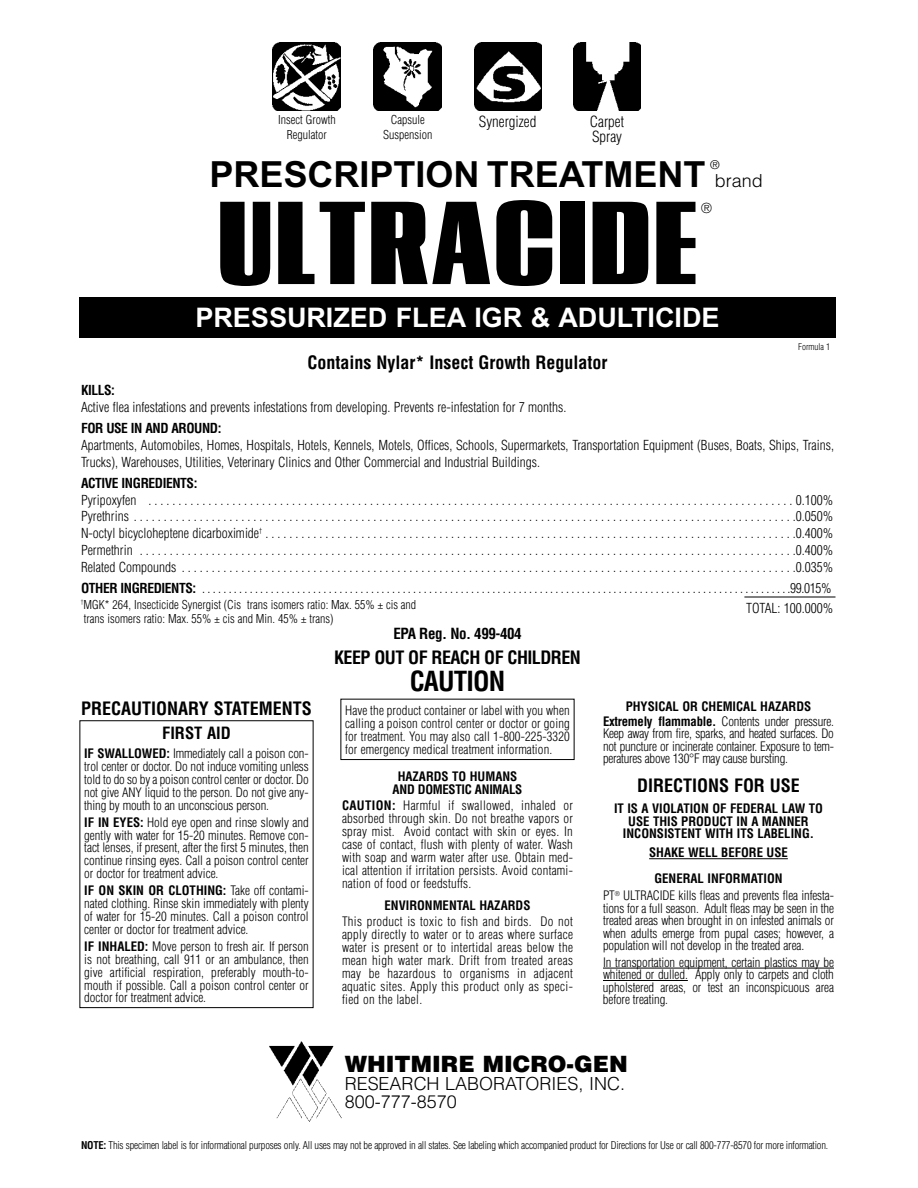
<style>
.page{position:relative;width:918px;height:1188px;background:#fff}
.page>*{position:absolute;margin:0;border:0;box-sizing:border-box;transform-origin:0 0}
.t1{font:700 108px "OPTI Interstate Spec";color:#000}
.t2{font:700 36px "Arial";color:#000}
.t3{font:700 27px "Arial";color:#fff}
.t4{font:700 condensed 27px "Helvetica";letter-spacing:-.03em;color:#000}
.t5{font:900 22.5px "Helvetica";color:#000}
.t6{font:700 condensed 18px "Helvetica";color:#000}
.t7{font:300 18px/18px "Helvetica";color:#000}
.t8{font:700 condensed 18px "Helvetica";letter-spacing:-.03em;color:#000}
.t9{font:700 condensed 16.5px "Helvetica";color:#000}
.t10{font:300 condensed 15px/15px "Helvetica";color:#000}
.t11{font:700 condensed 15px "Helvetica";letter-spacing:-.03em;color:#000}
.t12{font:300 condensed 13.5px/16.8px "Helvetica";color:#000}
.t13{font:700 condensed 13.5px "Helvetica";letter-spacing:-.03em;color:#000}
.t14{font:300 condensed 12.75px/12.8px "Helvetica";color:#000;text-align:justify}
.t15{font:700 condensed 12.75px/12.5px "Helvetica";color:#000;text-align:center}
.t16{font:700 condensed 12.75px/13px "Helvetica";letter-spacing:-.02em;color:#000;text-align:center}
.t17{font:300 condensed 12px/15px "Helvetica";color:#000;text-align:center}
.t18{font:300 12px "Helvetica";color:#000}
.t19{font:300 condensed 10.5px "Helvetica";letter-spacing:-.02em;color:#000}
.t20{font:300 condensed 9px "Helvetica";color:#000}
.s1{font-weight:700}
.s2{font-weight:300}
</style>
<div class="page">
<hr style="left:649px;top:858px;width:139px;height:1px;background:#000">
<hr style="left:603px;top:968px;width:231px;height:1px;background:#000">
<hr style="left:603px;top:980px;width:85px;height:1px;background:#000">
<img style="left:270px;top:1042px;width:71px;height:79px">
<div style="left:80px;top:297px;width:756px;height:41px;background:#000"></div>
<img style="left:273px;top:43px;width:67px;height:67px">
<img style="left:374px;top:43px;width:67px;height:67px">
<img style="left:474px;top:43px;width:67px;height:67px">
<img style="left:573px;top:43px;width:68px;height:67px">
<svg style="left:340px;top:596px;width:496px;height:164px"></svg>
<p class="t17" style="left:383px;top:113px;width:51px">Capsule<br>Suspension</p>
<p class="t17" style="left:278px;top:113px;width:59px">Insect Growth<br>Regulator</p>
<p class="t10" style="left:479px;top:115px;width:59px">Synergized</p>
<p class="t10" style="left:590px;top:115px;width:36px">Carpet<br>Spray</p>
<p class="t18" style="left:710px;top:160px;width:11px">®</p>
<h2 class="t2" style="left:209px;top:154px;width:498px">PRESCRIPTION TREATMENT</h2>
<h3 class="t7" style="left:715px;top:172px;width:49px">brand</h3>
<h1 class="t1" style="left:216px;top:184px;width:485px">ULTRACIDE</h1>
<p class="t12" style="left:701px;top:201px;width:12px">®</p>
<h3 class="t3" style="left:195px;top:302px;width:526px">PRESSURIZED FLEA IGR &amp; ADULTICIDE</h3>
<h3 class="t6" style="left:308px;top:355px;width:301px">Contains Nylar* Insect Growth Regulator</h3>
<p class="t20" style="left:798px;top:343px;width:34px">Formula 1</p>
<p class="t13" style="left:81px;top:385px;width:35px">KILLS:</p>
<p class="t12" style="left:81px;top:400px;width:487px">Active flea infestations and prevents infestations from developing. Prevents re-infestation for 7 months.</p>
<p class="t13" style="left:81px;top:423px;width:142px">FOR USE IN AND AROUND:</p>
<p class="t12" style="left:81px;top:438px;width:755px">Apartments, Automobiles, Homes, Hospitals, Hotels, Kennels, Motels, Offices, Schools, Supermarkets, Transportation Equipment (Buses, Boats, Ships, Trains,<br>Trucks), Warehouses, Utilities, Veterinary Clinics and Other Commercial and Industrial Buildings.</p>
<p class="t13" style="left:81px;top:478px;width:118px">ACTIVE INGREDIENTS:</p>
<p class="t12" style="left:81px;top:492px;width:754px;text-align:justify">Pyripoxyfen . . . . . . . . . . . . . . . . . . . . . . . . . . . . . . . . . . . . . . . . . . . . . . . . . . . . . . . . . . . . . . . . . . . . . . . . . . . . . . . . . . . . . . . . . . . . . . . . . . . . . . . . . . . . 0.100% Pyrethrins . . . . . . . . . . . . . . . . . . . . . . . . . . . . . . . . . . . . . . . . . . . . . . . . . . . . . . . . . . . . . . . . . . . . . . . . . . . . . . . . . . . . . . . . . . . . . . . . . . . . . . . . . . . . . . .0.050% N-octyl bicycloheptene dicarboximide<sup>†</sup> . . . . . . . . . . . . . . . . . . . . . . . . . . . . . . . . . . . . . . . . . . . . . . . . . . . . . . . . . . . . . . . . . . . . . . . . . . . . . . . . . . . . . . . . .0.400% Permethrin . . . . . . . . . . . . . . . . . . . . . . . . . . . . . . . . . . . . . . . . . . . . . . . . . . . . . . . . . . . . . . . . . . . . . . . . . . . . . . . . . . . . . . . . . . . . . . . . . . . . . . . . . . . . . .0.400% Related Compounds . . . . . . . . . . . . . . . . . . . . . . . . . . . . . . . . . . . . . . . . . . . . . . . . . . . . . . . . . . . . . . . . . . . . . . . . . . . . . . . . . . . . . . . . . . . . . . . . . . . . . . .0.035%</p>
<p class="t12" style="left:81px;top:581px;width:752px"><span class="s1">OTHER INGREDIENTS:</span> . . . . . . . . . . . . . . . . . . . . . . . . . . . . . . . . . . . . . . . . . . . . . . . . . . . . . . . . . . . . . . . . . . . . . . . . . . . . . . . . . . . . . . . . . . . . . . . . . . . . . . . . . . . . . . . .99.015%</p>
<p class="t17" style="left:81px;top:598px;width:337px"><sup>†</sup>MGK* 264, Insecticide Synergist (Cis trans isomers ratio: Max. 55% ± cis and</p>
<p class="t12" style="left:746px;top:601px;width:89px">TOTAL: 100.000%</p>
<p class="t17" style="left:84px;top:612px;width:251px">trans isomers ratio: Max. 55% ± cis and Min. 45% ± trans)</p>
<p class="t11" style="left:393px;top:628px;width:130px">EPA Reg. No. 499-404</p>
<h3 class="t8" style="left:334px;top:650px;width:248px">KEEP OUT OF REACH OF CHILDREN</h3>
<h3 class="t4" style="left:410px;top:670px;width:97px">CAUTION</h3>
<h3 class="t6" style="left:81px;top:701px;width:232px">PRECAUTIONARY STATEMENTS</h3>
<p class="t9" style="left:162px;top:726px;width:70px">FIRST AID</p>
<p class="t14" style="left:84px;top:748px;width:226px"><span class="s1">IF SWALLOWED:</span> Immediately call a poison con&shy;trol center or doctor. Do not induce vomiting unless told to do so by a poison control center or doctor. Do not give ANY liquid to the person. Do not give any&shy;thing by mouth to an unconscious person.</p>
<p class="t14" style="left:84px;top:817px;width:226px"><span class="s1">IF IN EYES:</span> Hold eye open and rinse slowly and gently with water for 15-20 minutes. Remove con&shy;tact lenses, if present, after the first 5 minutes, then continue rinsing eyes. Call a poison control center or doctor for treatment advice.</p>
<p class="t14" style="left:84px;top:885px;width:226px"><span class="s1">IF ON SKIN OR CLOTHING:</span> Take off contami&shy;nated clothing. Rinse skin immediately with plenty of water for 15-20 minutes. Call a poison control center or doctor for treatment advice.</p>
<p class="t14" style="left:84px;top:941px;width:226px"><span class="s1">IF INHALED:</span> Move person to fresh air. If person is not breathing, call 911 or an ambulance, then give artificial respiration, preferably mouth-to&shy;mouth if possible. Call a poison control center or doctor for treatment advice.</p>
<p class="t15" style="left:603px;top:700px;width:232px;line-height:15.1px">PHYSICAL OR CHEMICAL HAZARDS<br>Extremely flammable. <span class="s2">Contents under pressure.</span></p>
<p class="t14" style="left:603px;top:728px;width:232px">Keep away from fire, sparks, and heated surfaces. Do not puncture or incinerate container. Exposure to tem&shy;peratures above 130°F may cause bursting.</p>
<h3 class="t6" style="left:637px;top:778px;width:164px">DIRECTIONS FOR USE</h3>
<p class="t15" style="left:614px;top:804px;width:210px">IT IS A VIOLATION OF FEDERAL LAW TO<br>USE THIS PRODUCT IN A MANNER<br>INCONSISTENT WITH ITS LABELING.</p>
<p class="t15" style="left:649px;top:841px;width:140px;line-height:26px">SHAKE WELL BEFORE USE<br>GENERAL INFORMATION</p>
<p class="t14" style="left:603px;top:890px;width:232px">PT<sup>®</sup> ULTRACIDE kills fleas and prevents flea infesta&shy;tions for a full season. Adult fleas may be seen in the treated areas when brought in on infested animals or when adults emerge from pupal cases; however, a population will not develop in the treated area.</p>
<p class="t14" style="left:603px;top:957px;width:232px">In transportation equipment, certain plastics may be whitened or dulled. Apply only to carpets and cloth upholstered areas, or test an inconspicuous area before treating.</p>
<p class="t14" style="left:345px;top:705px;width:226px">Have the product container or label with you when calling a poison control center or doctor or going for treatment. You may also call 1-800-225-3320 for emergency medical treatment information.</p>
<p class="t16" style="left:393px;top:771px;width:131px">HAZARDS TO HUMANS<br>AND DOMESTIC ANIMALS</p>
<p class="t14" style="left:342px;top:800px;width:232px"><span class="s1">CAUTION:</span> Harmful if swallowed, inhaled or absorbed through skin. Do not breathe vapors or spray mist. Avoid contact with skin or eyes. In case of contact, flush with plenty of water. Wash with soap and warm water after use. Obtain med&shy;ical attention if irritation persists. Avoid contami&shy;nation of food or feedstuffs.</p>
<p class="t15" style="left:385px;top:900px;width:147px">ENVIRONMENTAL HAZARDS</p>
<p class="t14" style="left:342px;top:916px;width:232px">This product is toxic to fish and birds. Do not apply directly to water or to areas where surface water is present or to intertidal areas below the mean high water mark. Drift from treated areas may be hazardous to organisms in adjacent aquatic sites. Apply this product only as speci&shy;fied on the label.</p>
<h3 class="t5" style="left:345px;top:1051px;width:285px">WHITMIRE MICRO-GEN</h3>
<h3 class="t7" style="left:345px;top:1076px;width:282px">RESEARCH LABORATORIES, INC.<br>800-777-8570</h3>
<p class="t19" style="left:81px;top:1141px;width:749px"><span class="s1">NOTE:</span> This specimen label is for informational purposes only. All uses may not be approved in all states. See labeling which accompanied product for Directions for Use or call 800-777-8570 for more information.</p>
</div>
